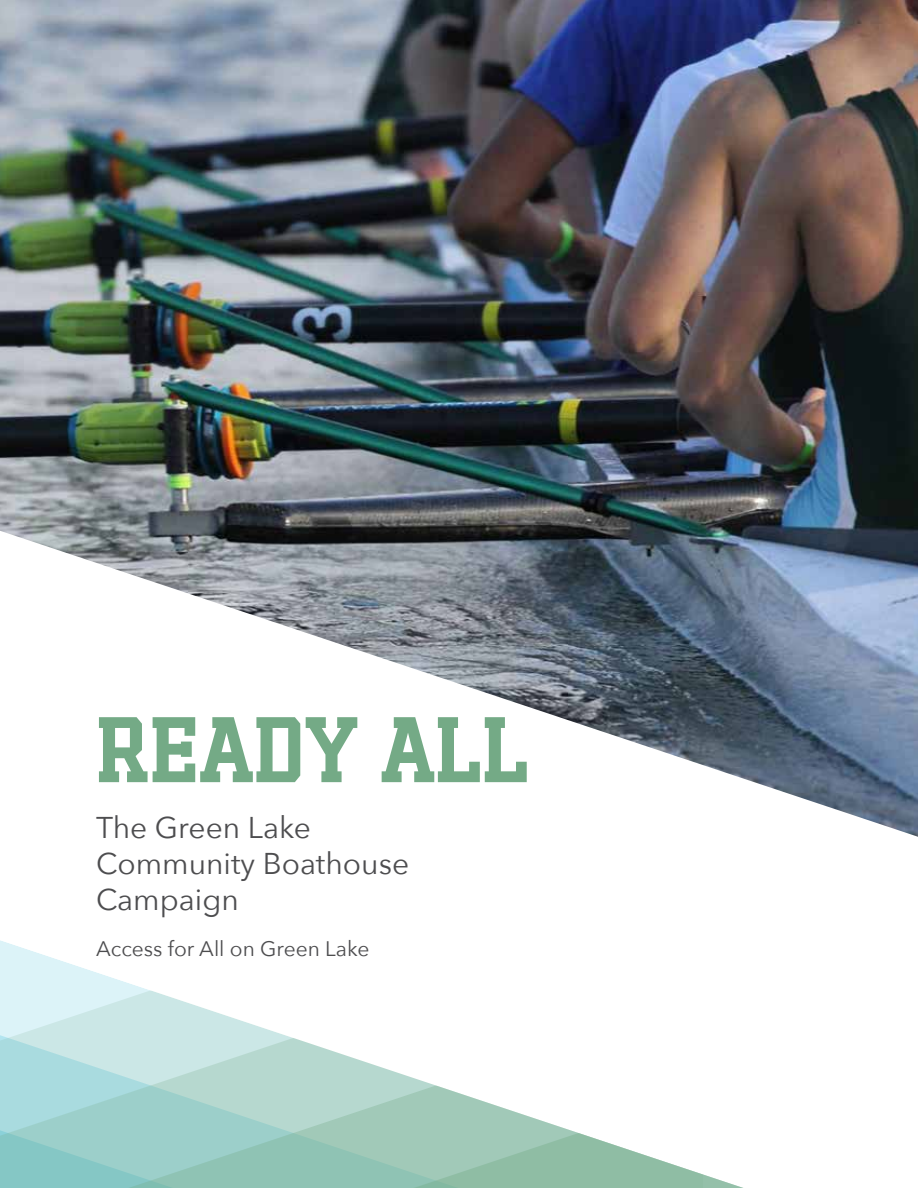
<style>
.page{position:relative;width:918px;height:1188px;background:#fff}
.page>*{position:absolute;margin:0;border:0;box-sizing:border-box;transform-origin:0 0}
.t1{font:700 90px "Player Pro";color:#74aa86}
.t2{font:30px/36px "Avenir Next";color:#4d4d4f}
.t3{font:21px "Avenir Next";color:#4d4d4f}
</style>
<div class="page">
<img style="left:0;top:0;width:918px;height:531px">
<svg style="left:1px;top:531px;width:917px;height:306px"></svg>
<svg style="left:0;top:940px;width:743px;height:248px"></svg>
<h1 class="t1" style="left:96px;top:695px;width:434px">READY ALL</h1>
<p class="t2" style="left:96px;top:809px;width:314px">The Green Lake<br>Community Boathouse<br>Campaign</p>
<p class="t3" style="left:96px;top:931px;width:275px">Access for All on Green Lake</p>
</div>
